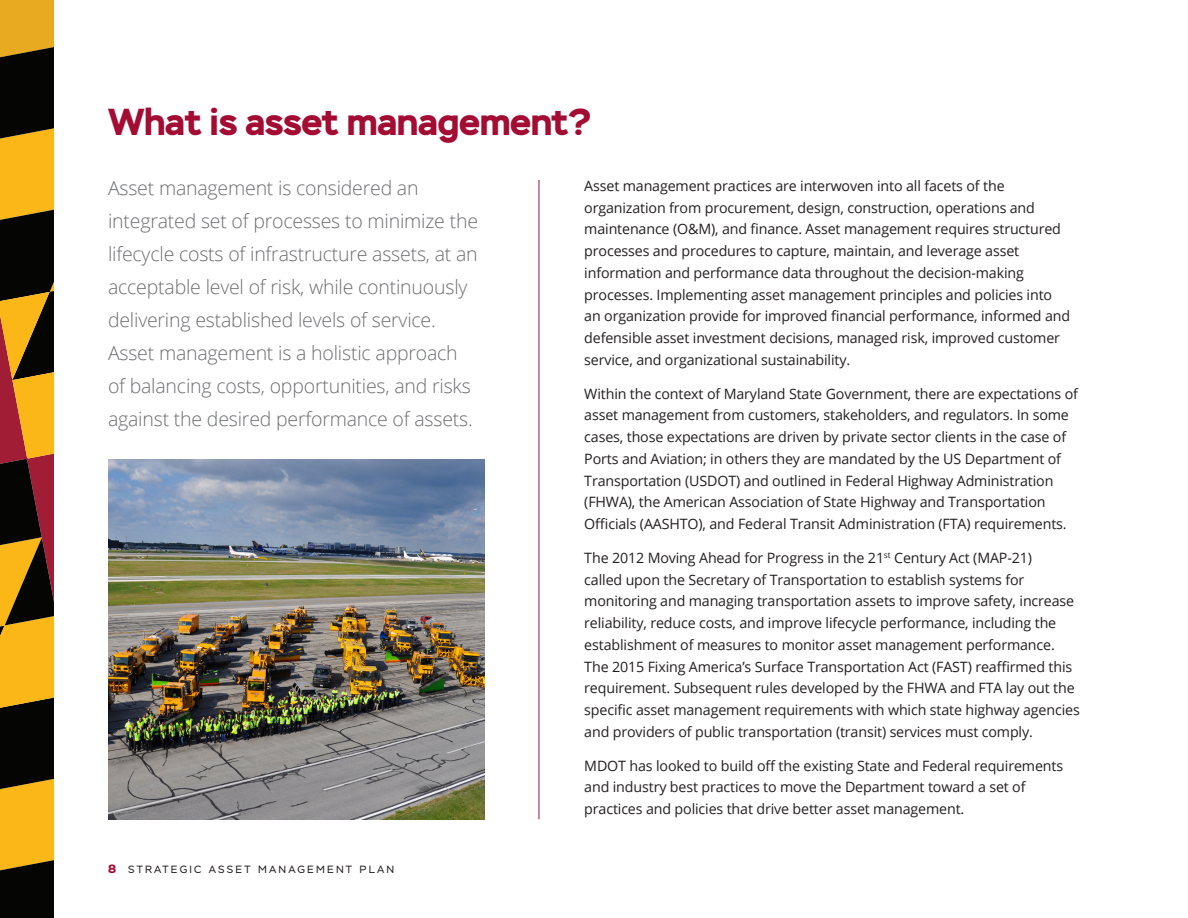
<style>
.page{position:relative;width:1188px;height:918px;background:#fff}
.page>*{position:absolute;margin:0;border:0;box-sizing:border-box;transform-origin:0 0}
.t1{font:700 37.5px "Stem";letter-spacing:-.01em;color:#a30c33}
.Intro_text{font:300 19.5px/33px "Open Sans";letter-spacing:-.01em;color:#6c6d70}
.Body_copy{font:14.25px/21.8px "Open Sans";letter-spacing:-.01em;color:#231f20}
.t2{font:10.5px "Stem";letter-spacing:.21em;color:#231f20}
.s1{font-weight:700;font-size:12px;color:#a30c33}
</style>
<div class="page">
<svg style="left:0;top:0;width:54px;height:918px;background:#825812"></svg>
<hr style="left:539px;top:180px;width:1px;height:639px;background:#a30c33">
<img style="left:108px;top:460px;width:377px;height:359px">
<h1 class="t1" style="left:108px;top:98px;width:485px">What is asset management?</h1>
<p class="Body_copy" style="left:584px;top:174px;width:487px">Asset management practices are interwoven into all facets of the organization from procurement, design, construction, operations and maintenance (O&amp;M), and finance. Asset management requires structured processes and procedures to capture, maintain, and leverage asset information and performance data throughout the decision-making processes. Implementing asset management principles and policies into an organization provide for improved financial performance, informed and defensible asset investment decisions, managed risk, improved customer service, and organizational sustainability.</p>
<p class="Body_copy" style="left:584px;top:382px;width:495px">Within the context of Maryland State Government, there are expectations of asset management from customers, stakeholders, and regulators. In some cases, those expectations are driven by private sector clients in the case of Ports and Aviation; in others they are mandated by the US Department of Transportation (USDOT) and outlined in Federal Highway Administration (FHWA), the American Association of State Highway and Transportation Officials (AASHTO), and Federal Transit Administration (FTA) requirements.</p>
<p class="Body_copy" style="left:584px;top:546px;width:497px">The 2012 Moving Ahead for Progress in the 21<sup>st</sup> Century Act (MAP-21)<br>called upon the Secretary of Transportation to establish systems for monitoring and managing transportation assets to improve safety, increase reliability, reduce costs, and improve lifecycle performance, including the establishment of measures to monitor asset management performance.<br>The 2015 Fixing America’s Surface Transportation Act (FAST) reaffirmed this requirement. Subsequent rules developed by the FHWA and FTA lay out the specific asset management requirements with which state highway agencies and providers of public transportation (transit) services must comply.</p>
<p class="Body_copy" style="left:584px;top:754px;width:480px">MDOT has looked to build off the existing State and Federal requirements and industry best practices to move the Department toward a set of practices and policies that drive better asset management.</p>
<p class="Intro_text" style="left:108px;top:171px;width:372px">Asset management is considered an integrated set of processes to minimize the lifecycle costs of infrastructure assets, at an acceptable level of risk, while continuously delivering established levels of service.<br>Asset management is a holistic approach of balancing costs, opportunities, and risks against the desired performance of assets.</p>
<p class="t2" style="left:108px;top:864px;width:288px"><span class="s1">8</span> STRATEGIC ASSET MANAGEMENT PLAN</p>
</div>
